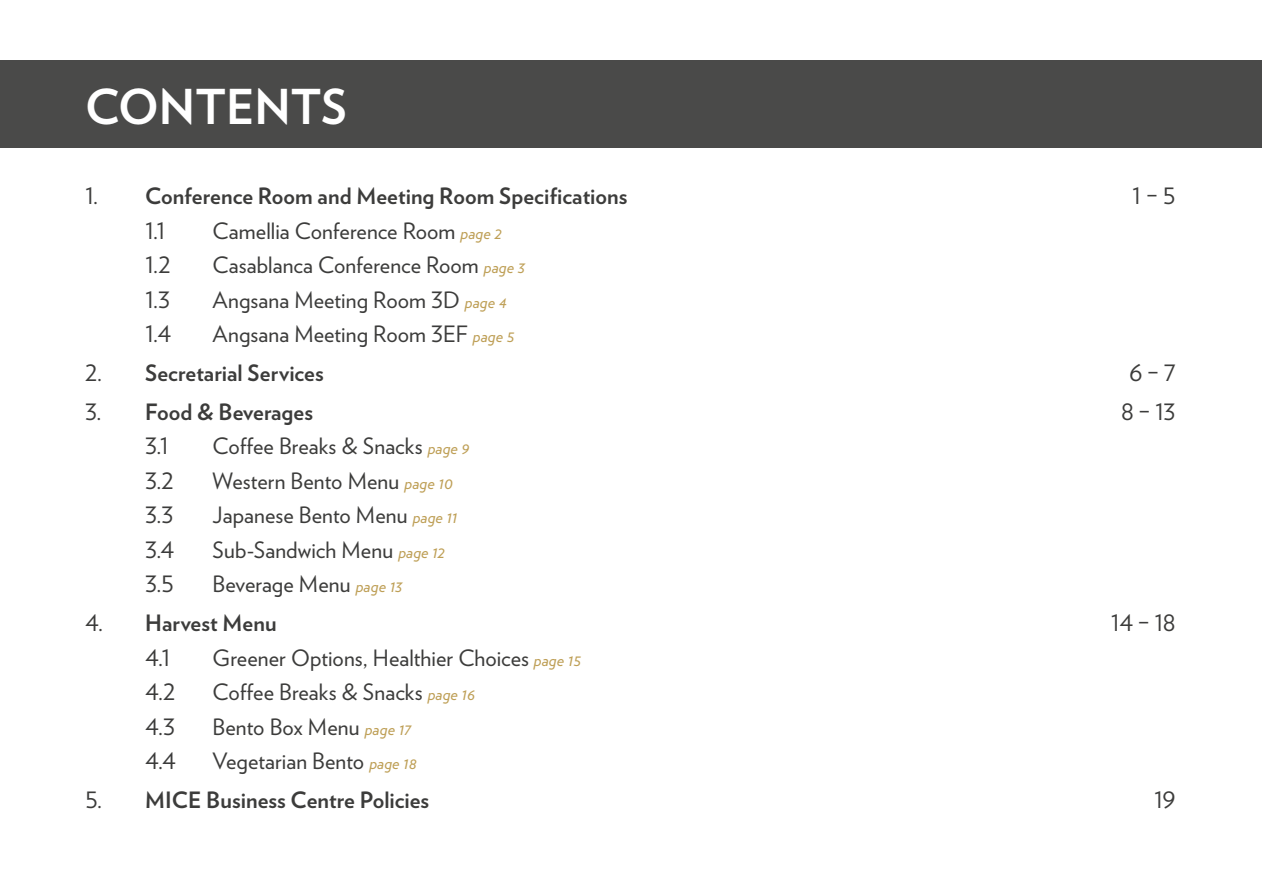
<style>
.page{position:relative;width:1263px;height:893px;background:#fff}
.page>*{position:absolute;margin:0;border:0;box-sizing:border-box;transform-origin:0 0}
.t1{font:700 48px "Verlag";color:#fff}
.t2{font:22.5px "Verlag";letter-spacing:.005em;color:#3c3c3b}
.t3{font:700 22.5px "Verlag";color:#3c3c3b}
.s1{font-weight:400}
.s2{font-style:italic;font-size:16.5px;color:#be9f56}
</style>
<div class="page">
<div style="left:1px;top:60px;width:1261px;height:88px;background:#4a4a49"></div>
<h1 class="t1" style="left:85px;top:69px;width:263px">CONTENTS</h1>
<p class="t3" style="left:85px;top:179px;width:544px"><span class="s1">1.</span> Conference Room and Meeting Room Specifications</p>
<p class="t2" style="left:1132px;top:179px;width:45px">1 – 5</p>
<p class="t2" style="left:145px;top:214px;width:22px">1.1</p>
<p class="t2" style="left:213px;top:214px;width:290px">Camellia Conference Room <span class="s2">page 2</span></p>
<p class="t2" style="left:145px;top:248px;width:27px">1.2</p>
<p class="t2" style="left:213px;top:248px;width:314px">Casablanca Conference Room <span class="s2">page 3</span></p>
<p class="t2" style="left:145px;top:283px;width:27px">1.3</p>
<p class="t2" style="left:213px;top:283px;width:296px">Angsana Meeting Room 3D <span class="s2">page 4</span></p>
<p class="t2" style="left:145px;top:317px;width:28px">1.4</p>
<p class="t2" style="left:213px;top:317px;width:303px">Angsana Meeting Room 3EF <span class="s2">page 5</span></p>
<p class="t3" style="left:85px;top:355px;width:240px"><span class="s1">2.</span> Secretarial Services</p>
<p class="t2" style="left:1129px;top:356px;width:48px">6 – 7</p>
<p class="t3" style="left:85px;top:394px;width:229px"><span class="s1">3.</span> Food &amp; Beverages</p>
<p class="t2" style="left:1121px;top:395px;width:56px">8 – 13</p>
<p class="t2" style="left:145px;top:429px;width:25px">3.1</p>
<p class="t2" style="left:212px;top:429px;width:258px">Coffee Breaks &amp; Snacks <span class="s2">page 9</span></p>
<p class="t2" style="left:145px;top:464px;width:31px">3.2</p>
<p class="t2" style="left:213px;top:464px;width:242px">Western Bento Menu <span class="s2">page 10</span></p>
<p class="t2" style="left:145px;top:498px;width:30px">3.3</p>
<p class="t2" style="left:213px;top:498px;width:247px">Japanese Bento Menu <span class="s2">page 11</span></p>
<p class="t2" style="left:145px;top:533px;width:31px">3.4</p>
<p class="t2" style="left:213px;top:533px;width:234px">Sub-Sandwich Menu <span class="s2">page 12</span></p>
<p class="t2" style="left:145px;top:567px;width:31px">3.5</p>
<p class="t2" style="left:213px;top:567px;width:191px">Beverage Menu <span class="s2">page 13</span></p>
<p class="t3" style="left:85px;top:605px;width:193px"><span class="s1">4.</span> Harvest Menu</p>
<p class="t2" style="left:1111px;top:606px;width:66px">14 – 18</p>
<p class="t2" style="left:145px;top:641px;width:27px">4.1</p>
<p class="t2" style="left:213px;top:641px;width:370px">Greener Options, Healthier Choices <span class="s2">page 15</span></p>
<p class="t2" style="left:145px;top:675px;width:32px">4.2</p>
<p class="t2" style="left:213px;top:675px;width:264px">Coffee Breaks &amp; Snacks <span class="s2">page 16</span></p>
<p class="t2" style="left:145px;top:710px;width:32px">4.3</p>
<p class="t2" style="left:213px;top:710px;width:200px">Bento Box Menu <span class="s2">page 17</span></p>
<p class="t2" style="left:145px;top:744px;width:32px">4.4</p>
<p class="t2" style="left:213px;top:744px;width:206px">Vegetarian Bento <span class="s2">page 18</span></p>
<p class="t3" style="left:85px;top:782px;width:346px"><span class="s1">5.</span> MICE Business Centre Policies</p>
<p class="t2" style="left:1154px;top:783px;width:23px">19</p>
</div>
